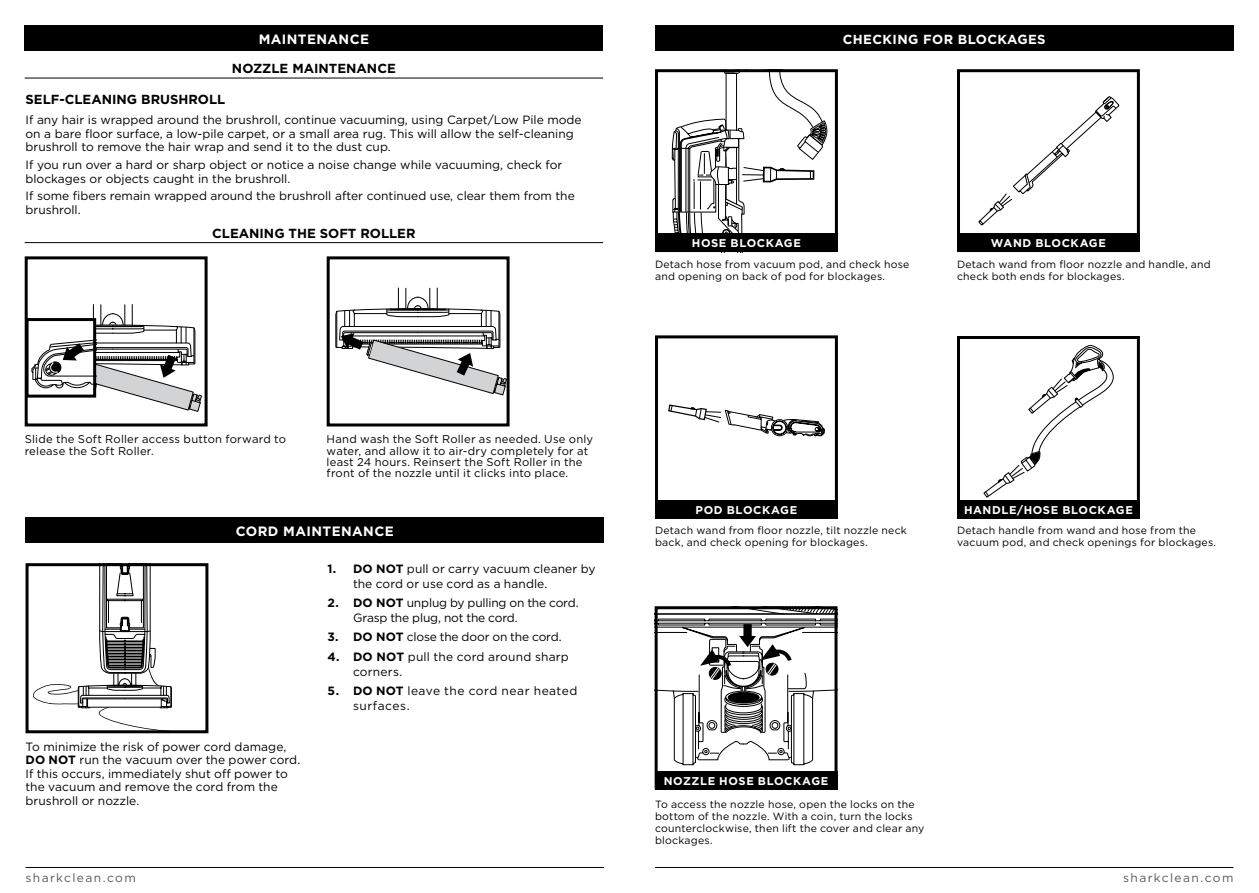
<style>
.page{position:relative;width:1259px;height:893px;background:#fff}
.page>*{position:absolute;margin:0;border:0;box-sizing:border-box;transform-origin:0 0}
.t1{font:700 13.5px "Gotham";letter-spacing:.03em;color:#fff}
.t2{font:700 13.2px "Gotham";color:#000}
.t3{font:700 13.2px "Gotham";letter-spacing:.03em;color:#fff}
.t4{font:12px/13.5px "Gotham";color:#000}
.t5{font:12px/15px "Gotham";letter-spacing:.04em;color:#000}
.t6{font:12px/15px "Gotham";letter-spacing:.02em;color:#000}
.t7{font:12px "Gotham";letter-spacing:.115em;color:#58595b}
.t8{font:11.25px/11.2px "Gotham";letter-spacing:.02em;color:#000}
.t9{font:700 11.25px "Gotham";letter-spacing:.05em;color:#fff}
.t10{font:10.5px/12px "Gotham";letter-spacing:.02em;color:#000}
.s1{font-weight:700}
</style>
<div class="page">
<hr style="left:655px;top:867px;width:578px;height:1px;background:#000">
<hr style="left:26px;top:867px;width:578px;height:1px;background:#000">
<div style="left:655px;top:26px;width:578px;height:25px;background:#000"></div>
<svg style="left:671px;top:73px;width:156px;height:161px"></svg>
<div style="left:655px;top:69px;width:183px;height:183px;border:3px solid #000"></div>
<svg style="left:978px;top:96px;width:142px;height:130px"></svg>
<div style="left:957px;top:69px;width:183px;height:183px;border:3px solid #000"></div>
<svg style="left:668px;top:404px;width:157px;height:32px"></svg>
<div style="left:655px;top:335px;width:183px;height:183px;border:3px solid #000"></div>
<svg style="left:983px;top:345px;width:130px;height:153px"></svg>
<div style="left:957px;top:336px;width:183px;height:183px;border:3px solid #000"></div>
<hr style="left:25px;top:242px;width:578px;height:1px;background:#000">
<div style="left:25px;top:26px;width:578px;height:25px;background:#000"></div>
<div style="left:25px;top:256px;width:183px;height:170px;border:3px solid #000"></div>
<div style="left:327px;top:256px;width:182px;height:170px;border:3px solid #000"></div>
<hr style="left:25px;top:78px;width:578px;height:1px;background:#000">
<div style="left:26px;top:318px;width:70px;height:80px;border:3px solid #000"></div>
<svg style="left:335px;top:288px;width:172px;height:107px"></svg>
<svg style="left:31px;top:304px;width:171px;height:108px"></svg>
<svg style="left:654px;top:606px;width:183px;height:159px"></svg>
<div style="left:654px;top:771px;width:183px;height:18px;background:#000"></div>
<div style="left:655px;top:234px;width:183px;height:18px;background:#000"></div>
<div style="left:957px;top:234px;width:183px;height:18px;background:#000"></div>
<div style="left:655px;top:500px;width:183px;height:18px;background:#000"></div>
<div style="left:957px;top:501px;width:183px;height:18px;background:#000"></div>
<div style="left:26px;top:517px;width:578px;height:26px;background:#000"></div>
<svg style="left:33px;top:567px;width:139px;height:162px"></svg>
<div style="left:26px;top:563px;width:182px;height:170px;border:3px solid #000"></div>
<p class="t1" style="left:259px;top:30px;width:112px">MAINTENANCE</p>
<p class="t2" style="left:232px;top:60px;width:165px">NOZZLE MAINTENANCE</p>
<p class="t2" style="left:26px;top:91px;width:201px">SELF-CLEANING BRUSHROLL</p>
<p class="t4" style="left:26px;top:113px;width:558px">If any hair is wrapped around the brushroll, continue vacuuming, using Carpet/Low Pile mode on a bare floor surface, a low-pile carpet, or a small area rug. This will allow the self-cleaning brushroll to remove the hair wrap and send it to the dust cup.</p>
<p class="t4" style="left:26px;top:158px;width:538px">If you run over a hard or sharp object or notice a noise change while vacuuming, check for blockages or objects caught in the brushroll.</p>
<p class="t4" style="left:26px;top:189px;width:551px">If some fibers remain wrapped around the brushroll after continued use, clear them from the brushroll.</p>
<p class="t2" style="left:212px;top:225px;width:205px">CLEANING THE SOFT ROLLER</p>
<p class="t3" style="left:843px;top:30px;width:204px">CHECKING FOR BLOCKAGES</p>
<p class="t9" style="left:692px;top:236px;width:111px">HOSE BLOCKAGE</p>
<p class="t9" style="left:991px;top:236px;width:116px">WAND BLOCKAGE</p>
<p class="t10" style="left:655px;top:258px;width:256px">Detach hose from vacuum pod, and check hose and opening on back of pod for blockages.</p>
<p class="t10" style="left:957px;top:258px;width:255px">Detach wand from floor nozzle and handle, and check both ends for blockages.</p>
<p class="t8" style="left:25px;top:433px;width:263px">Slide the Soft Roller access button forward to release the Soft Roller.</p>
<p class="t8" style="left:327px;top:433px;width:268px">Hand wash the Soft Roller as needed. Use only water, and allow it to air-dry completely for at least 24 hours. Reinsert the Soft Roller in the front of the nozzle until it clicks into place.</p>
<p class="t1" style="left:236px;top:522px;width:159px">CORD MAINTENANCE</p>
<p class="t4" style="left:26px;top:739px;width:276px">To minimize the risk of power cord damage, <span class="s1">DO NOT</span> run the vacuum over the power cord.<br>If this occurs, immediately shut off power to the vacuum and remove the cord from the brushroll or nozzle.</p>
<p class="t4" style="left:353px;top:561px;width:244px;line-height:15px;text-indent:-26px"><span class="s1">1. DO NOT</span> pull or carry vacuum cleaner by the cord or use cord as a handle.</p>
<p class="t4" style="left:353px;top:595px;width:227px;line-height:15px;text-indent:-26px"><span class="s1">2. DO NOT</span> unplug by pulling on the cord.<br>Grasp the plug, not the cord.</p>
<p class="t4" style="left:327px;top:630px;width:236px"><span class="s1">3. DO NOT</span> close the door on the cord.</p>
<p class="t6" style="left:353px;top:648px;width:217px;text-indent:-26px"><span class="s1">4. DO NOT</span> pull the cord around sharp corners.</p>
<p class="t5" style="left:353px;top:683px;width:226px;text-indent:-26px"><span class="s1">5. DO NOT</span> leave the cord near heated surfaces.</p>
<p class="t9" style="left:695px;top:502px;width:103px">POD BLOCKAGE</p>
<p class="t9" style="left:964px;top:503px;width:170px">HANDLE/HOSE BLOCKAGE</p>
<p class="t10" style="left:655px;top:524px;width:253px">Detach wand from floor nozzle, tilt nozzle neck back, and check opening for blockages.</p>
<p class="t10" style="left:957px;top:524px;width:261px">Detach handle from wand and hose from the vacuum pod, and check openings for blockages.</p>
<p class="t9" style="left:664px;top:773px;width:166px">NOZZLE HOSE BLOCKAGE</p>
<p class="t10" style="left:655px;top:798px;width:271px">To access the nozzle hose, open the locks on the bottom of the nozzle. With a coin, turn the locks counterclockwise, then lift the cover and clear any blockages.</p>
<p class="t7" style="left:26px;top:870px;width:112px">sharkclean.com</p>
<p class="t7" style="left:1123px;top:870px;width:112px">sharkclean.com</p>
</div>
